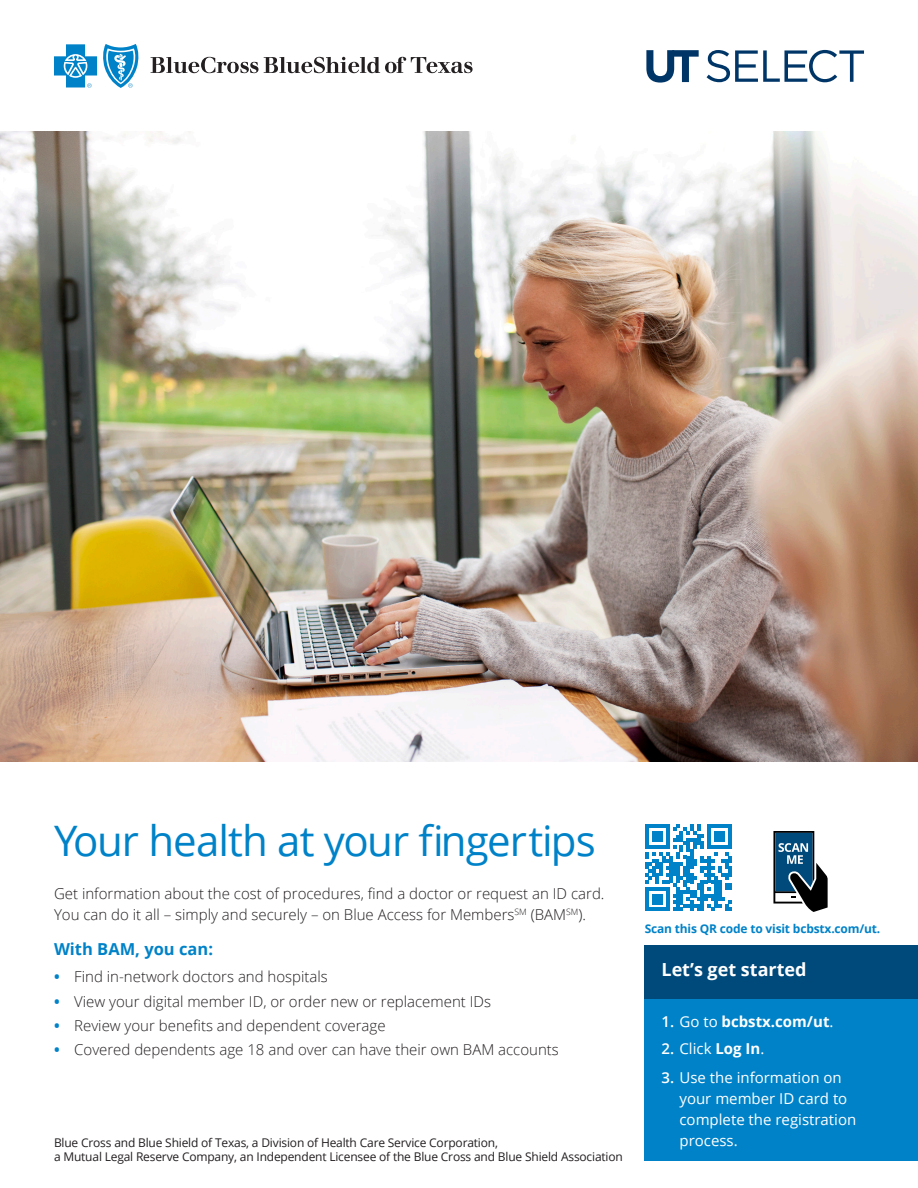
<style>
.page{position:relative;width:918px;height:1188px;background:#fff}
.page>*{position:absolute;margin:0;border:0;box-sizing:border-box;transform-origin:0 0}
.t1{font:42px "Open Sans";letter-spacing:-.02em;color:#0082c8}
.t2{font:700 18px "Open Sans";color:#fff}
.heading{font:700 16.5px "Open Sans";color:#0082c8}
.body{font:300 15px/21px "Open Sans";color:#231f20}
.t3{font:15px/21px "Open Sans";color:#fff}
.t4{font:700 15px "Open Sans";color:#fff}
.taglines{font:12px/14.4px "Open Sans";letter-spacing:-.015em;color:#231f20}
.t5{font:700 12px "Open Sans";letter-spacing:-.015em;color:#0082c8}
.s1{font-weight:700;color:#0082c8}
.s2{font-weight:600}
.s3{font-weight:400}
.s4{font-weight:700}
</style>
<div class="page">
<div style="left:645px;top:999px;width:273px;height:162px;background:#0082c8"></div>
<div style="left:645px;top:945px;width:273px;height:54px;background:#00497b"></div>
<svg style="left:773px;top:831px;width:55px;height:81px"></svg>
<svg style="left:645px;top:824px;width:87px;height:87px"></svg>
<img style="left:0;top:132px;width:918px;height:630px">
<svg style="left:151px;top:57px;width:322px;height:16px"></svg>
<svg style="left:54px;top:44px;width:85px;height:44px"></svg>
<svg style="left:646px;top:50px;width:53px;height:33px"></svg>
<svg style="left:707px;top:50px;width:157px;height:32px"></svg>
<p class="t1" style="left:54px;top:812px;width:543px">Your health at your fingertips</p>
<p class="body" style="left:54px;top:883px;width:552px">Get information about the cost of procedures, find a doctor or request an ID card.<br>You can do it all – simply and securely – on Blue Access for Members<sup>SM</sup> (BAM<sup>SM</sup>).</p>
<p class="heading" style="left:54px;top:937px;width:161px">With BAM, you can:</p>
<p class="body" style="left:54px;top:966px;width:275px"><span class="s1">•</span> Find in-network doctors and hospitals</p>
<p class="body" style="left:54px;top:990px;width:439px"><span class="s1">•</span> View your digital member ID, or order new or replacement IDs</p>
<p class="body" style="left:54px;top:1015px;width:333px"><span class="s1">•</span> Review your benefits and dependent coverage</p>
<p class="body" style="left:54px;top:1039px;width:506px"><span class="s1">•</span> Covered dependents age 18 and over can have their own BAM accounts</p>
<p class="taglines" style="left:54px;top:1135px;width:570px">Blue Cross and Blue Shield of Texas, a Division of Health Care Service Corporation,<br>a Mutual Legal Reserve Company, an Independent Licensee of the Blue Cross and Blue Shield Association</p>
<p class="t5" style="left:645px;top:920px;width:237px">Scan this QR code to visit bcbstx.com/ut.</p>
<p class="t2" style="left:662px;top:957px;width:147px">Let’s get started</p>
<p class="t4" style="left:662px;top:1011px;width:174px"><span class="s2">1.</span> <span class="s3">Go to</span> bcbstx.com/ut<span class="s3">.</span></p>
<p class="t3" style="left:662px;top:1038px;width:104px"><span class="s2">2.</span> Click <span class="s4">Log In</span>.</p>
<p class="t3" style="left:680px;top:1066px;width:178px;text-indent:-18px"><span class="s2">3.</span> Use the information on your member ID card to complete the registration process.</p>
</div>
